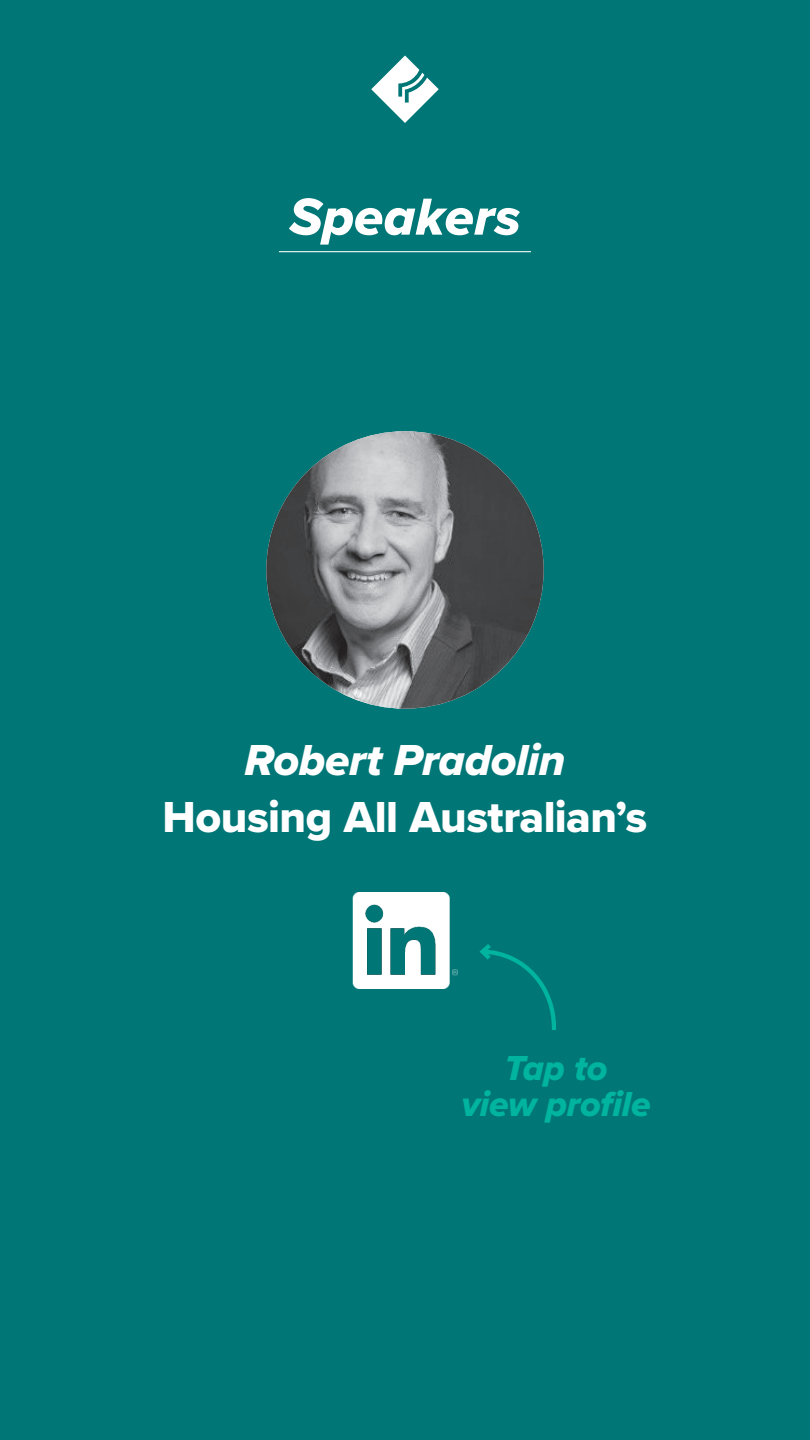
<style>
.page{position:relative;width:810px;height:1440px;background:#007676}
.page>*{position:absolute;margin:0;border:0;box-sizing:border-box;transform-origin:0 0}
.t1{font:54px "Proxima Nova Extrabld It";color:#fff}
.Body_Copy{font:45px "Proxima Nova Extrabld";letter-spacing:-.015em;color:#fff}
.Team_profile_name{font:45px "Proxima Nova Extrabld It";letter-spacing:-.015em;color:#fff}
.Team_profile_name-2{font:36px/36px "Proxima Nova Extrabld It";letter-spacing:-.01em;color:#00b4a0;text-align:center}
</style>
<div class="page">
<hr style="left:279px;top:251px;width:252px;height:1px;background:#fff">
<svg style="left:371px;top:56px;width:68px;height:67px"></svg>
<img style="left:266px;top:431px;width:278px;height:278px;border-radius:139px">
<img style="left:353px;top:892px;width:104px;height:96px">
<svg style="left:479px;top:944px;width:77px;height:86px"></svg>
<p class="t1" style="left:289px;top:176px;width:233px">Speakers</p>
<p class="Team_profile_name" style="left:245px;top:726px;width:323px">Robert Pradolin</p>
<p class="Body_Copy" style="left:163px;top:784px;width:486px">Housing All Australian’s</p>
<p class="Team_profile_name-2" style="left:461px;top:1049px;width:191px">Tap to<br>view profile</p>
</div>
